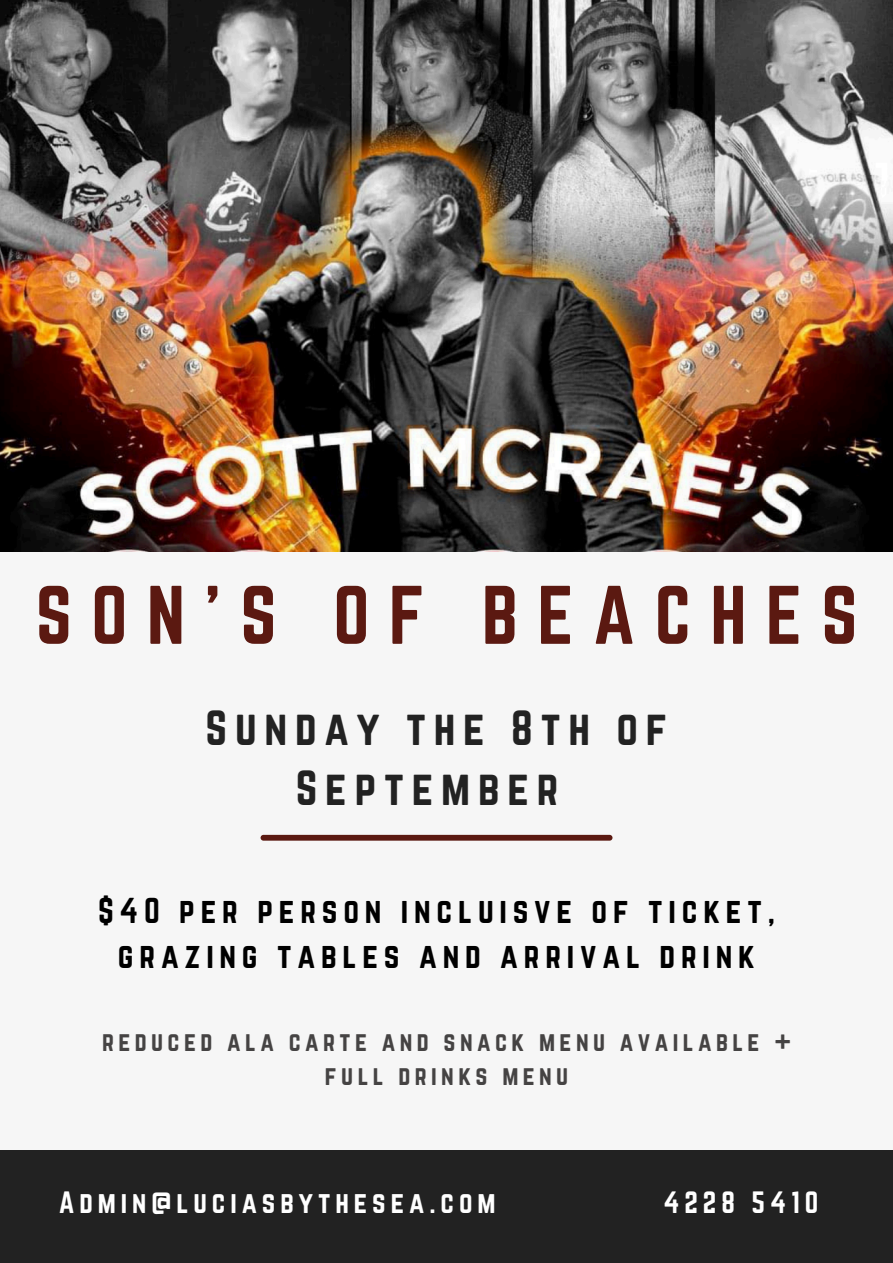
<style>
.page{position:relative;width:893px;height:1263px;background:#f6f6f6}
.page>*{position:absolute;margin:0;border:0;box-sizing:border-box;transform-origin:0 0}
.t1{font:72.53px "Norwester";letter-spacing:.265em;color:#5b1911}
.t2{font:43.28px/60.2px "Norwester";letter-spacing:.18em;color:#222;text-align:center}
.t3{font:31.5px/45px "Norwester";letter-spacing:.185em;color:#000;text-align:center}
.t4{font:27px "Norwester";letter-spacing:.185em;color:#fff}
.t5{font:24px/34.3px "Norwester";letter-spacing:.185em;color:#454343;text-align:center}
</style>
<div class="page">
<img style="left:0;top:0;width:893px;height:551px">
<div style="left:260px;top:835px;width:352px;height:5px;background:#5b1911;border-radius:3px"></div>
<div style="left:0;top:1150px;width:893px;height:113px;background:#222"></div>
<h1 class="t1" style="left:36px;top:571px;width:823px">SON’S OF BEACHES</h1>
<h2 class="t2" style="left:206px;top:698px;width:463px">Sunday the 8th of<br>September</h2>
<p class="t3" style="left:98px;top:888px;width:678px">$40 per person incluisve of ticket, grazing tables and arrival drink</p>
<h4 class="t5" style="left:102px;top:1024px;width:690px">reduced ala carte and snack menu available + full drinks menu</h4>
<h3 class="t4" style="left:59px;top:1185px;width:438px">Admin@luciasbythesea.com</h3>
<p class="t4" style="left:663px;top:1185px;width:156px">4228 5410</p>
</div>
